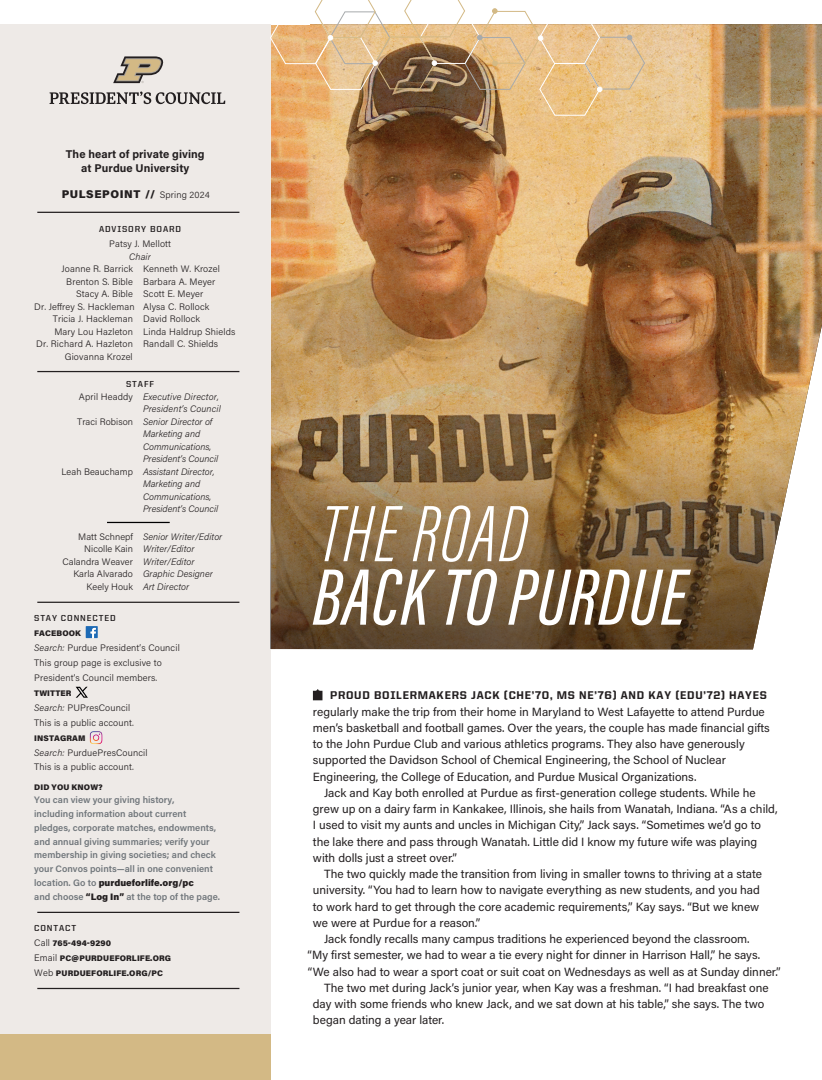
<style>
.page{position:relative;width:822px;height:1080px;background:#fff}
.page>*{position:absolute;margin:0;border:0;box-sizing:border-box;transform-origin:0 0}
.t1{font:italic 500 82.5px "Acumin Pro Extra Cond";letter-spacing:.015em;color:#fff}
.t2{font:italic 300 82.5px "Acumin Pro Extra Cond";letter-spacing:.025em;color:#fff}
.PC_text_9_5_13{font:11.88px/16.2px "Acumin Pro";color:#231f20}
.PC_text_9_5_13-2{font:800 11.25px "United Sans Reg";letter-spacing:.065em;color:#231f20}
.t3{font:700 11.25px/13.5px "Acumin Pro";letter-spacing:.005em;color:#231f20;text-align:center}
.t4{font:900 11.25px "Acumin Pro";letter-spacing:.05em;color:#231f20}
.t5{font:300 9.38px/12.5px "Acumin Pro";letter-spacing:.015em;color:#231f20;text-align:center}
.t6{font:italic 300 9.38px/12.5px "Acumin Pro";color:#231f20;text-align:right}
.t7{font:600 9.38px/13.8px "Acumin Pro";color:#70767b}
.t8{font:700 8.75px "United Sans Reg";letter-spacing:.1em;color:#231f20}
.t9{font:900 8.12px/15px "Acumin Pro";letter-spacing:.015em;color:#231f20}
.s1{font-weight:300;font-size:9.38px}
.s2{font-style:italic}
.s3{font-style:normal}
.s4{font-weight:900;color:#231f20}
</style>
<div class="page">
<img style="left:270px;top:24px;width:551px;height:381px">
<svg style="left:313px;top:689px;width:9px;height:11px"></svg>
<div style="left:0;top:24px;width:270px;height:1035px;background:#eeeae7"></div>
<div style="left:0;top:1034px;width:270px;height:46px;background:#d3b985"></div>
<hr style="left:37px;top:988px;width:202px;height:1px;background:#231f20">
<hr style="left:37px;top:912px;width:202px;height:1px;background:#231f20">
<svg style="left:49px;top:92px;width:176px;height:12px"></svg>
<svg style="left:113px;top:56px;width:51px;height:27px"></svg>
<hr style="left:37px;top:602px;width:202px;height:1px;background:#231f20">
<hr style="left:37px;top:371px;width:202px;height:1px;background:#231f20">
<hr style="left:107px;top:522px;width:63px;height:1px;background:#000001">
<hr style="left:37px;top:212px;width:202px;height:1px;background:#231f20">
<svg style="left:270px;top:399px;width:535px;height:250px;background:#8d7049"></svg>
<svg style="left:270px;top:0;width:375px;height:116px"></svg>
<img style="left:90px;top:731px;width:12px;height:14px">
<svg style="left:86px;top:626px;width:12px;height:12px"></svg>
<svg style="left:76px;top:687px;width:12px;height:11px"></svg>
<p class="t3" style="left:66px;top:147px;width:140px">The heart of private giving at Purdue University</p>
<p class="t4" style="left:62px;top:186px;width:150px">PULSEPOINT // <span class="s1">Spring 2024</span></p>
<p class="t8" style="left:99px;top:224px;width:83px">ADVISORY BOARD</p>
<p class="t5" style="left:109px;top:237px;width:63px">Patsy J. Mellott<br><span class="s2">Chair</span></p>
<p class="t5" style="left:61px;top:262px;width:73px">Joanne R. Barrick<br>Brenton S. Bible</p>
<p class="t5" style="left:76px;top:287px;width:58px">Stacy A. Bible</p>
<p class="t5" style="left:34px;top:300px;width:102px">Dr. Jeffrey S. Hackleman</p>
<p class="t5" style="left:53px;top:312px;width:82px">Tricia J. Hackleman</p>
<p class="t5" style="left:54px;top:325px;width:80px">Mary Lou Hazleton</p>
<p class="t5" style="left:36px;top:337px;width:98px">Dr. Richard A. Hazleton</p>
<p class="t5" style="left:65px;top:350px;width:69px">Giovanna Krozel</p>
<p class="t8" style="left:126px;top:379px;width:29px">STAFF</p>
<p class="t6" style="left:79px;top:390px;width:143px"><span class="s3">April Headdy</span> Executive Director,<br>President’s Council</p>
<p class="t6" style="left:77px;top:415px;width:137px"><span class="s3">Traci Robison</span> Senior Director of</p>
<p class="t6" style="left:143px;top:427px;width:59px">Marketing and</p>
<p class="t6" style="left:143px;top:440px;width:70px">Communications,</p>
<p class="t6" style="left:143px;top:452px;width:77px">President’s Council</p>
<p class="t6" style="left:61px;top:465px;width:154px"><span class="s3">Leah Beauchamp</span> Assistant Director,</p>
<p class="t6" style="left:143px;top:477px;width:59px">Marketing and</p>
<p class="t6" style="left:143px;top:490px;width:70px">Communications,</p>
<p class="t6" style="left:143px;top:502px;width:77px">President’s Council</p>
<p class="t6" style="left:78px;top:530px;width:145px"><span class="s3">Matt Schnepf</span> Senior Writer/Editor</p>
<p class="t6" style="left:84px;top:542px;width:112px"><span class="s3">Nicolle Kain</span> Writer/Editor</p>
<p class="t5" style="left:62px;top:555px;width:133px">Calandra Weaver <span class="s2">Writer/Editor</span></p>
<p class="t6" style="left:73px;top:567px;width:141px"><span class="s3">Karla Alvarado</span> Graphic Designer</p>
<p class="t6" style="left:87px;top:580px;width:104px"><span class="s3">Keely Houk</span> Art Director</p>
<p class="t8" style="left:34px;top:613px;width:83px">STAY CONNECTED</p>
<p class="t9" style="left:34px;top:625px;width:48px">FACEBOOK</p>
<p class="t5" style="left:34px;top:641px;width:147px"><span class="s2">Search:</span> Purdue President’s Council</p>
<p class="t5" style="left:34px;top:655px;width:129px;line-height:15px;text-align:left">This group page is exclusive to<br>President’s Council members.</p>
<p class="t9" style="left:34px;top:685px;width:39px">TWITTER</p>
<p class="t5" style="left:34px;top:701px;width:97px"><span class="s2">Search:</span> PUPresCouncil</p>
<p class="t5" style="left:34px;top:716px;width:101px">This is a public account.</p>
<p class="t9" style="left:34px;top:730px;width:53px">INSTAGRAM</p>
<p class="t5" style="left:34px;top:746px;width:115px"><span class="s2">Search:</span> PurduePresCouncil</p>
<p class="t5" style="left:34px;top:760px;width:101px">This is a public account.</p>
<p class="t9" style="left:34px;top:779px;width:70px">DID YOU KNOW?</p>
<p class="t7" style="left:34px;top:793px;width:183px">You can view your giving history, including information about current pledges, corporate matches, endowments, and annual giving summaries; verify your membership in giving societies; and check your Convos points—all in one convenient location. Go to <span class="s4">purdueforlife.org/pc</span></p>
<p class="t7" style="left:34px;top:889px;width:187px">and choose <span class="s4">“Log In”</span> at the top of the page.</p>
<p class="t8" style="left:34px;top:923px;width:44px">CONTACT</p>
<p class="t9" style="left:34px;top:935px;width:138px"><span class="s1">Call</span> 765-494-9290<br><span class="s1">Email</span> PC@PURDUEFORLIFE.ORG<br><span class="s1">Web</span> PURDUEFORLIFE.ORG/PC</p>
<p class="t5" style="left:143px;top:262px;width:78px">Kenneth W. Krozel</p>
<p class="t5" style="left:143px;top:275px;width:74px">Barbara A. Meyer</p>
<p class="t5" style="left:143px;top:287px;width:62px">Scott E. Meyer</p>
<p class="t5" style="left:143px;top:300px;width:68px">Alysa C. Rollock</p>
<p class="t5" style="left:143px;top:312px;width:94px;text-align:left">David Rollock<br>Linda Haldrup Shields<br>Randall C. Shields</p>
<p class="t2" style="left:320px;top:484px;width:208px">THE ROAD</p>
<p class="t1" style="left:313px;top:547px;width:374px">BACK TO PURDUE</p>
<p class="PC_text_9_5_13-2" style="left:330px;top:689px;width:438px">PROUD BOILERMAKERS JACK (CHE’70, MS NE’76) AND KAY (EDU’72) HAYES</p>
<p class="PC_text_9_5_13" style="left:313px;top:703px;width:458px">regularly make the trip from their home in Maryland to West Lafayette to attend Purdue men’s basketball and football games. Over the years, the couple has made financial gifts to the John Purdue Club and various athletics programs. They also have generously supported the Davidson School of Chemical Engineering, the School of Nuclear Engineering, the College of Education, and Purdue Musical Organizations.</p>
<p class="PC_text_9_5_13" style="left:313px;top:784px;width:466px;text-indent:11px">Jack and Kay both enrolled at Purdue as first-generation college students. While he grew up on a dairy farm in Kankakee, Illinois, she hails from Wanatah, Indiana. “As a child, I used to visit my aunts and uncles in Michigan City,” Jack says. “Sometimes we’d go to the lake there and pass through Wanatah. Little did I know my future wife was playing with dolls just a street over.”</p>
<p class="PC_text_9_5_13" style="left:313px;top:865px;width:450px;text-indent:11px">The two quickly made the transition from living in smaller towns to thriving at a state university. “You had to learn how to navigate everything as new students, and you had to work hard to get through the core academic requirements,” Kay says. “But we knew we were at Purdue for a reason.”</p>
<p class="PC_text_9_5_13" style="left:307px;top:930px;width:474px;text-indent:17px">Jack fondly recalls many campus traditions he experienced beyond the classroom.<br>“My first semester, we had to wear a tie every night for dinner in Harrison Hall,” he says. “We also had to wear a sport coat or suit coat on Wednesdays as well as at Sunday dinner.”</p>
<p class="PC_text_9_5_13" style="left:313px;top:979px;width:457px;text-indent:11px">The two met during Jack’s junior year, when Kay was a freshman. “I had breakfast one day with some friends who knew Jack, and we sat down at his table,” she says. The two began dating a year later.</p>
</div>
